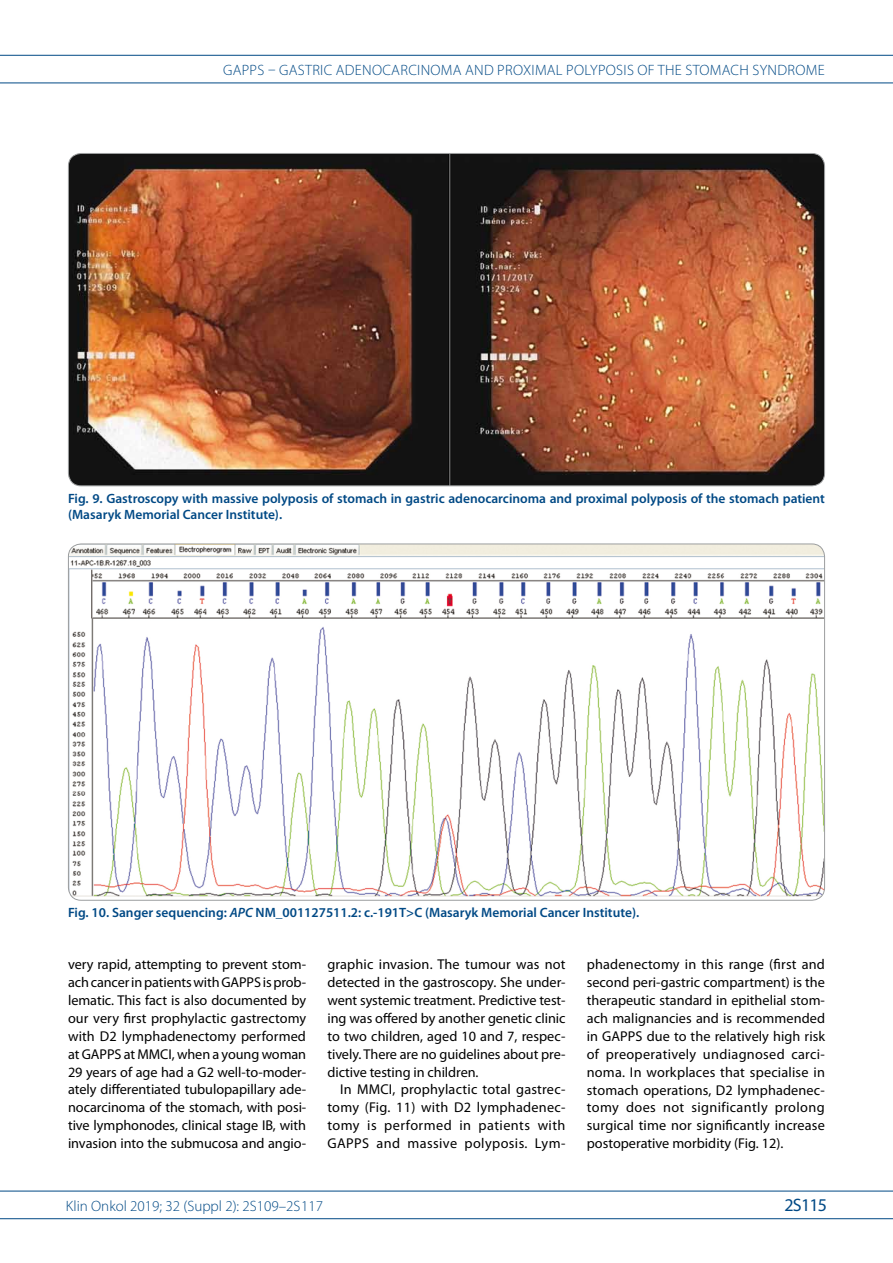
<style>
.page{position:relative;width:893px;height:1263px;background:#fff}
.page>*{position:absolute;margin:0;border:0;box-sizing:border-box;transform-origin:0 0}
.t1{font:18px "Myriad Pro";letter-spacing:-.045em;color:#004985}
.t2{font:300 15px "Myriad Pro";letter-spacing:.02em;color:#004985}
.t3{font:300 15px "Myriad Pro";color:#004985}
.t4{font:14.25px/17.9px "Myriad Pro";letter-spacing:-.005em;color:#000;text-align:justify}
.t5{font:600 13.5px/16.5px "Myriad Pro";color:#004985}
.s1{font-style:italic}
</style>
<div class="page">
<hr style="left:0;top:55px;width:893px;height:1px;background:#004985">
<hr style="left:0;top:83px;width:893px;height:1px;background:#004985">
<hr style="left:0;top:1191px;width:893px;height:1px;background:#004985">
<hr style="left:0;top:1218px;width:893px;height:1px;background:#004985">
<img style="left:68px;top:153px;width:757px;height:333px">
<img style="left:68px;top:544px;width:757px;height:356px">
<p class="t2" style="left:223px;top:61px;width:603px">GAPPS – GASTRIC ADENOCARCINOMA AND PROXIMAL POLYPOSIS OF THE STOMACH SYNDROME</p>
<p class="t5" style="left:68px;top:490px;width:758px">Fig. 9. Gastroscopy with massive polyposis of stomach in gastric adenocarcinoma and proximal polyposis of the stomach patient (Masaryk Memorial Cancer Institute).</p>
<p class="t5" style="left:68px;top:904px;width:573px">Fig. 10. Sanger sequencing: <span class="s1">APC</span> NM_001127511.2: c.-191T&gt;C (Masaryk Memorial Cancer Institute).</p>
<p class="t4" style="left:68px;top:955px;width:240px">very rapid, attempting to prevent stom&shy;ach cancer in patients with GAPPS is prob&shy;lematic. This fact is also documented by our very first prophylactic gastrectomy with D2 lymphadenectomy performed at GAPPS at MMCI, when a young woman 29 years of age had a G2 well-to-moder&shy;ately differentiated tubulopapillary ade&shy;nocarcinoma of the stomach, with posi&shy;tive lymphonodes, clinical stage IB, with invasion into the submucosa and angio-</p>
<p class="t4" style="left:327px;top:955px;width:240px">graphic invasion. The tumour was not detected in the gastroscopy. She under&shy;went systemic treatment. Predictive test&shy;ing was offered by another genetic clinic to two children, aged 10 and 7, respec&shy;tively. There are no guidelines about pre&shy;dictive testing in children.</p>
<p class="t4" style="left:327px;top:1080px;width:240px;text-indent:13px">In MMCI, prophylactic total gastrec&shy;tomy (Fig. 11) with D2 lymphadenec&shy;tomy is performed in patients with GAPPS and massive polyposis. Lym-</p>
<p class="t4" style="left:587px;top:955px;width:240px">phadenectomy in this range (first and second peri-gastric compartment) is the therapeutic standard in epithelial stom&shy;ach malignancies and is recommended in GAPPS due to the relatively high risk of preoperatively undiagnosed carci&shy;noma. In workplaces that specialise in stomach operations, D2 lymphadenec&shy;tomy does not significantly prolong surgical time nor significantly increase postoperative morbidity (Fig. 12).</p>
<p class="t3" style="left:66px;top:1197px;width:259px">KLIN ONKOL 2019; 32 (SUPPL 2): 2S109–2S117</p>
<p class="t1" style="left:784px;top:1194px;width:44px">2S115</p>
</div>
